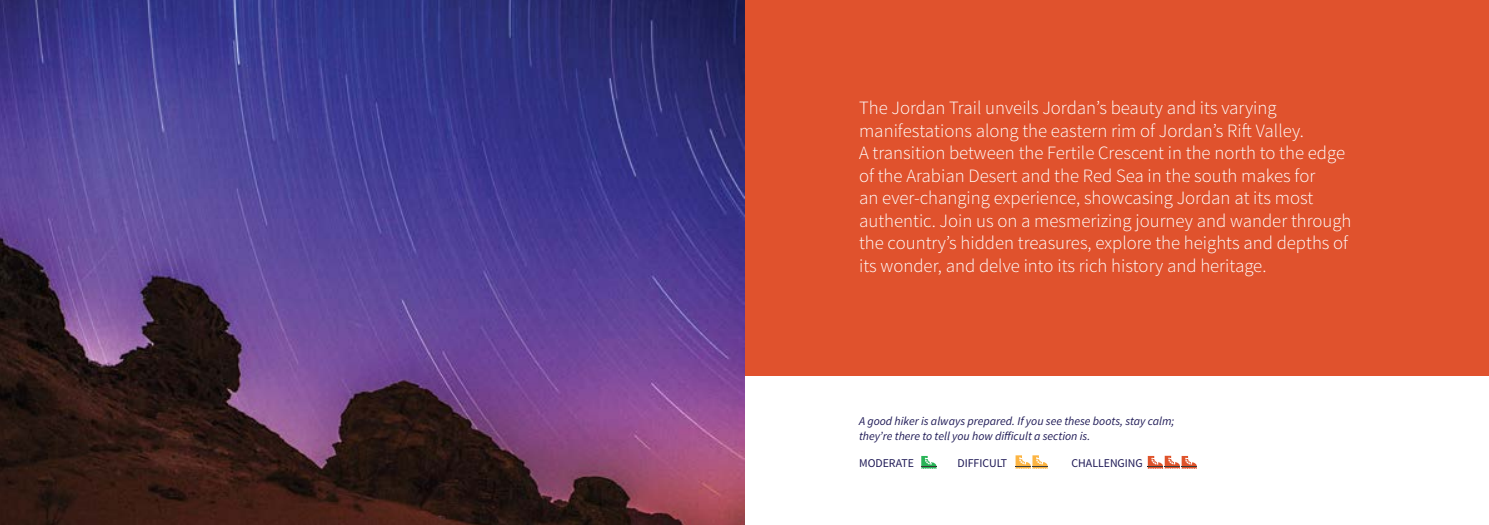
<style>
.page{position:relative;width:1489px;height:525px;background:#fff}
.page>*{position:absolute;margin:0;border:0;box-sizing:border-box;transform-origin:0 0}
.t1{font:300 18.75px/22.5px "Source Sans Pro";color:#fff}
.t2{font:italic 11.88px/15px "Source Sans Pro";color:#201b57}
.t3{font:11.88px "Source Sans Pro";color:#201b57}
</style>
<div class="page">
<div style="left:744px;top:0;width:744px;height:376px;background:#e0522d"></div>
<svg style="left:1015px;top:455px;width:32px;height:14px"></svg>
<svg style="left:921px;top:455px;width:15px;height:14px"></svg>
<svg style="left:1147px;top:455px;width:49px;height:14px"></svg>
<img style="left:0;top:0;width:744px;height:524px">
<p class="t1" style="left:859px;top:97px;width:494px">The Jordan Trail unveils Jordan’s beauty and its varying manifestations along the eastern rim of Jordan’s Rift Valley.<br>A transition between the Fertile Crescent in the north to the edge of the Arabian Desert and the Red Sea in the south makes for<br>an ever-changing experience, showcasing Jordan at its most authentic. Join us on a mesmerizing journey and wander through the country’s hidden treasures, explore the heights and depths of its wonder, and delve into its rich history and heritage.</p>
<p class="t2" style="left:859px;top:413px;width:317px">A good hiker is always prepared. If you see these boots, stay calm; they’re there to tell you how difficult a section is.</p>
<p class="t3" style="left:859px;top:455px;width:57px">MODERATE</p>
<p class="t3" style="left:957px;top:455px;width:51px">DIFFICULT</p>
<p class="t3" style="left:1071px;top:455px;width:73px">CHALLENGING</p>
</div>
